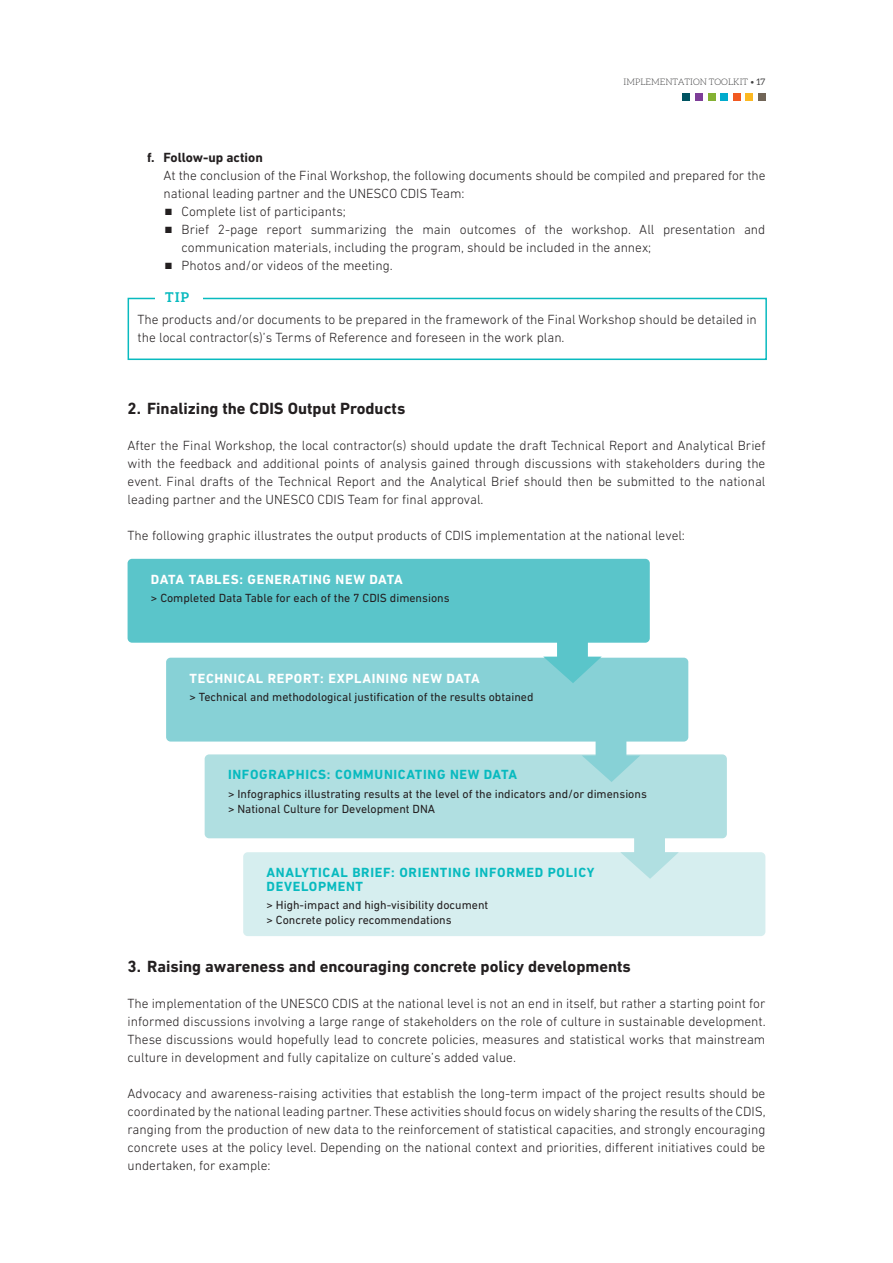
<style>
.page{position:relative;width:893px;height:1263px;background:#fff}
.page>*{position:absolute;margin:0;border:0;box-sizing:border-box;transform-origin:0 0}
.t1{font:700 16.5px "DIN Next LT Pro";color:#231f20}
.t2{font:300 13.5px/18px "DIN Next LT Pro";color:#231f20;text-align:justify}
.t3{font:700 13.5px/13.5px "DIN Next LT Pro";letter-spacing:.05em;color:#08babf}
.t4{font:700 13.5px "DIN Next LT Pro";letter-spacing:.05em;color:#fff}
.t5{font:700 13.5px "DIN Next LT Pro";color:#231f20}
.t6{font:700 13.5px "Aleo";color:#08babf}
.t7{font:12px/14.4px "DIN Next LT Pro";color:#231f20}
.t8{font:300 9px "Aleo";color:#3e3e3f}
.s1{font-weight:400}
</style>
<div class="page">
<div style="left:683px;top:94px;width:7px;height:7px;background:#005462"></div>
<div style="left:695px;top:94px;width:8px;height:7px;background:#7e3e98"></div>
<div style="left:708px;top:94px;width:7px;height:7px;background:#84b133"></div>
<div style="left:720px;top:94px;width:8px;height:7px;background:#00abcd"></div>
<div style="left:733px;top:94px;width:7px;height:7px;background:#f15921"></div>
<div style="left:745px;top:94px;width:8px;height:7px;background:#fcb821"></div>
<div style="left:758px;top:94px;width:7px;height:7px;background:#716557"></div>
<div style="left:128px;top:298px;width:639px;height:62px;border:2px solid #08babf"></div>
<div style="left:155px;top:284px;width:48px;height:24px;background:#fff"></div>
<div style="left:243px;top:852px;width:522px;height:84px;background:#d6eeef;border-radius:4px"></div>
<div style="left:205px;top:754px;width:522px;height:84px;background:#b0dfe1;border-radius:4px"></div>
<svg style="left:620px;top:838px;width:59px;height:41px"></svg>
<div style="left:166px;top:658px;width:522px;height:83px;background:#87d1d6;border-radius:4px"></div>
<svg style="left:582px;top:741px;width:58px;height:41px"></svg>
<div style="left:128px;top:559px;width:522px;height:84px;background:#5ac5ca;border-radius:4px"></div>
<svg style="left:543px;top:642px;width:59px;height:41px"></svg>
<p class="t8" style="left:623px;top:77px;width:143px">IMPLEMENTATION TOOLKIT • <span class="s1">17</span></p>
<p class="t5" style="left:147px;top:150px;width:117px">f. Follow-up action</p>
<p class="t2" style="left:164px;top:166px;width:603px">At the conclusion of the Final Workshop, the following documents should be compiled and prepared for the</p>
<p class="t2" style="left:164px;top:184px;width:303px">national leading partner and the UNESCO CDIS Team:</p>
<p class="t2" style="left:182px;top:202px;width:166px">Complete list of participants;</p>
<p class="t2" style="left:182px;top:220px;width:585px">Brief 2-page report summarizing the main outcomes of the workshop. All presentation and</p>
<p class="t2" style="left:182px;top:238px;width:471px">communication materials, including the program, should be included in the annex;</p>
<p class="t2" style="left:182px;top:256px;width:213px">Photos and/or videos of the meeting.</p>
<p class="t6" style="left:165px;top:290px;width:25px">TIP</p>
<p class="t2" style="left:138px;top:310px;width:621px">The products and/or documents to be prepared in the framework of the Final Workshop should be detailed in the local contractor(s)’s Terms of Reference and foreseen in the work plan.</p>
<p class="t1" style="left:128px;top:399px;width:279px">2. Finalizing the CDIS Output Products</p>
<p class="t2" style="left:128px;top:436px;width:639px">After the Final Workshop, the local contractor(s) should update the draft Technical Report and Analytical Brief with the feedback and additional points of analysis gained through discussions with stakeholders during the event. Final drafts of the Technical Report and the Analytical Brief should then be submitted to the national leading partner and the UNESCO CDIS Team for final approval.</p>
<p class="t2" style="left:128px;top:526px;width:559px">The following graphic illustrates the output products of CDIS implementation at the national level:</p>
<p class="t4" style="left:151px;top:571px;width:253px">DATA TABLES: GENERATING NEW DATA</p>
<p class="t7" style="left:151px;top:591px;width:300px">&gt; Completed Data Table for each of the 7 CDIS dimensions</p>
<p class="t4" style="left:189px;top:670px;width:114px">TECHNICAL REPORT</p>
<p class="t4" style="left:320px;top:670px;width:161px">: EXPLAINING NEW DATA</p>
<p class="t7" style="left:189px;top:690px;width:346px">&gt; Technical and methodological justification of the results obtained</p>
<p class="t3" style="left:228px;top:768px;width:291px">INFOGRAPHICS: COMMUN ICATING NEW DATA</p>
<p class="t7" style="left:228px;top:787px;width:420px">&gt; Infographics illustrating results at the level of the indicators and/or dimensions &gt; National Culture for Development DNA</p>
<p class="t3" style="left:267px;top:866px;width:329px">ANALYTICAL BRIEF: ORIENTING INFORMED POLICY<br>DEVELOPMENT</p>
<p class="t7" style="left:267px;top:898px;width:223px">&gt; High-impact and high-visibility document &gt; Concrete policy recommendations</p>
<p class="t1" style="left:128px;top:957px;width:505px">3. Raising awareness and encouraging concrete policy developments</p>
<p class="t2" style="left:128px;top:994px;width:640px">The implementation of the UNESCO CDIS at the national level is not an end in itself, but rather a starting point for informed discussions involving a large range of stakeholders on the role of culture in sustainable development.<br>These discussions would hopefully lead to concrete policies, measures and statistical works that mainstream culture in development and fully capitalize on culture’s added value.</p>
<p class="t2" style="left:128px;top:1084px;width:640px">Advocacy and awareness-raising activities that establish the long-term impact of the project results should be coordinated by the national leading partner. These activities should focus on widely sharing the results of the CDIS, ranging from the production of new data to the reinforcement of statistical capacities, and strongly encouraging concrete uses at the policy level. Depending on the national context and priorities, different initiatives could be undertaken, for example:</p>
</div>
